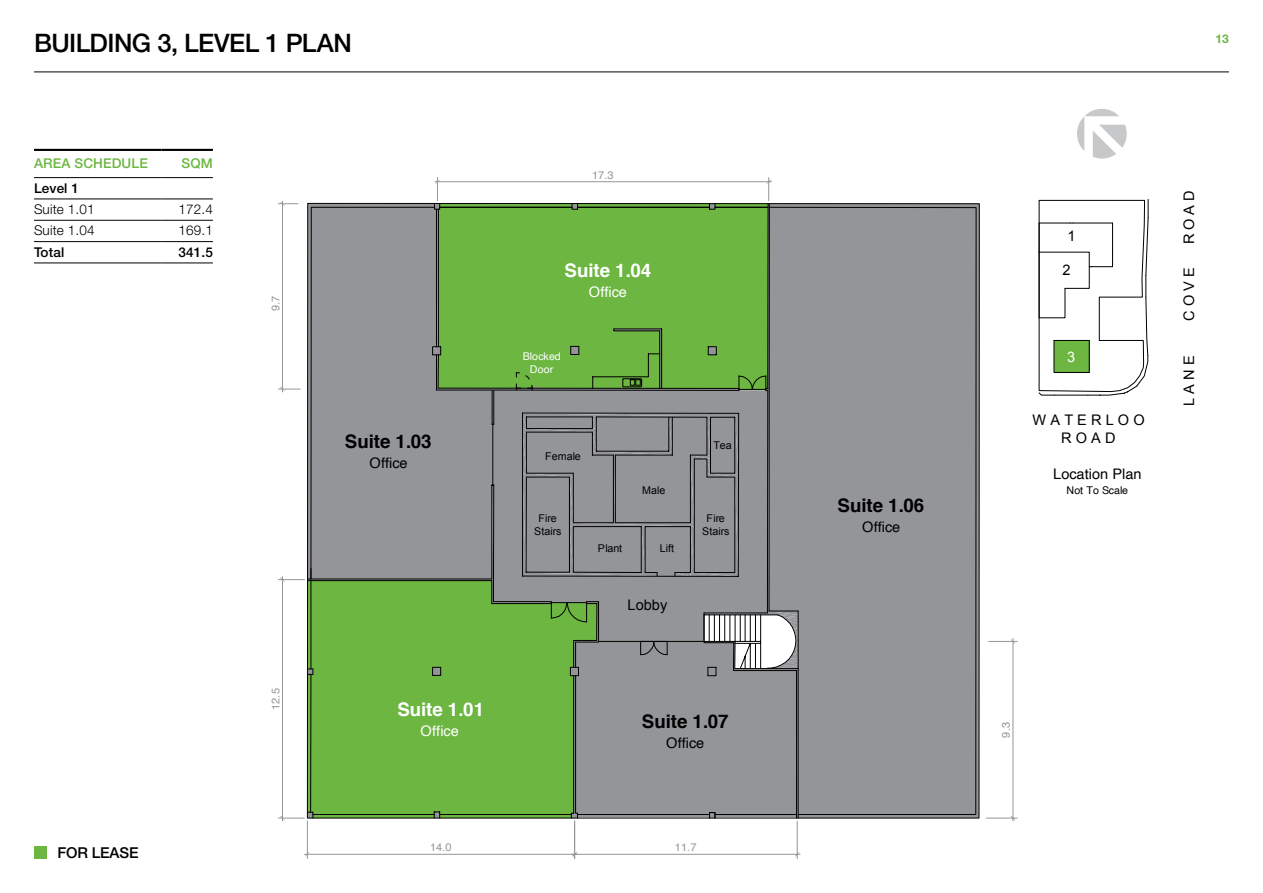
<style>
.page{position:relative;width:1263px;height:893px;background:#fff}
.page>*{position:absolute;margin:0;border:0;box-sizing:border-box;transform-origin:0 0}
.t1{font:500 25.5px "Helvetica Neue LT Std";letter-spacing:-.02em;color:#000}
.t2{font:700 18.75px "Helvetica";letter-spacing:-.005em;color:#000}
.t3{font:700 18.75px "Helvetica";letter-spacing:-.005em;color:#fff}
.t4{font:500 15px "Helvetica Neue LT Std";letter-spacing:-.01em;color:#000}
.t5{font:14.55px/17.4px "Arial";letter-spacing:.28em;color:#000;text-align:center}
.t6{font:14.55px "Helvetica";color:#000}
.t7{font:14.55px "Helvetica";color:#fff}
.t8{font:14.55px "Arial";color:#fff}
.t9{font:300 13.5px "Helvetica Neue LT Std";letter-spacing:.01em;color:#000}
.t10{font:500 13.5px "Helvetica Neue LT Std";letter-spacing:.01em;color:#000}
.t11{font:500 13.5px "Helvetica Neue LT Std";letter-spacing:.01em;color:#6cb641}
.t12{font:700 12px "Helvetica Neue LT Std";color:#6cb641}
.t13{font:10.95px "Helvetica";letter-spacing:.005em;color:#939598}
.t14{font:10.65px/12.9px "Arial";letter-spacing:-.01em;color:#000;text-align:center}
.t15{font:10.65px/12.9px "Helvetica";color:#fff;text-align:center}
.t16{font:10.65px "Helvetica";letter-spacing:-.01em;color:#000}
</style>
<div class="page">
<hr style="left:34px;top:72px;width:1195px;height:1px;background:#000">
<hr style="left:34px;top:149px;width:128px;height:2px;background:#000">
<hr style="left:162px;top:149px;width:51px;height:2px;background:#000">
<hr style="left:34px;top:177px;width:128px;height:1px;background:#000">
<hr style="left:162px;top:177px;width:51px;height:1px;background:#000">
<hr style="left:34px;top:199px;width:128px;height:1px;background:#000">
<hr style="left:162px;top:199px;width:51px;height:1px;background:#000">
<hr style="left:34px;top:220px;width:128px;height:1px;background:#000">
<hr style="left:162px;top:220px;width:51px;height:1px;background:#000">
<hr style="left:34px;top:241px;width:128px;height:1px;background:#000">
<hr style="left:162px;top:241px;width:51px;height:1px;background:#000">
<hr style="left:34px;top:263px;width:128px;height:1px;background:#000">
<hr style="left:162px;top:263px;width:51px;height:1px;background:#000">
<div style="left:34px;top:846px;width:13px;height:13px;background:#6cb641"></div>
<div style="left:798px;top:206px;width:179px;height:609px;background:#939598"></div>
<hr style="left:797px;top:821px;width:1px;height:37px;background:#939598">
<hr style="left:572px;top:854px;width:228px;height:1px;background:#939598">
<hr style="left:282px;top:577px;width:1px;height:244px;background:#939598">
<hr style="left:307px;top:821px;width:1px;height:37px;background:#939598">
<hr style="left:574px;top:821px;width:1px;height:37px;background:#939598">
<hr style="left:304px;top:854px;width:273px;height:1px;background:#939598">
<svg style="left:278px;top:178px;width:520px;height:642px;background:#8aa67d"></svg>
<hr style="left:986px;top:818px;width:31px;height:1px;background:#939598">
<hr style="left:1012px;top:638px;width:1px;height:183px;background:#939598">
<svg style="left:989px;top:639px;width:28px;height:5px"></svg>
<svg style="left:1038px;top:199px;width:111px;height:197px"></svg>
<svg style="left:1077px;top:109px;width:50px;height:50px"></svg>
<h1 class="t1" style="left:34px;top:28px;width:319px">BUILDING 3, LEVEL 1 PLAN</h1>
<p class="t11" style="left:34px;top:155px;width:115px">AREA SCHEDULE</p>
<p class="t11" style="left:182px;top:155px;width:33px">SQM</p>
<p class="t10" style="left:34px;top:180px;width:47px">Level 1</p>
<p class="t9" style="left:34px;top:201px;width:62px">Suite 1.01</p>
<p class="t9" style="left:179px;top:201px;width:36px">172.4</p>
<p class="t9" style="left:34px;top:222px;width:62px">Suite 1.04</p>
<p class="t9" style="left:179px;top:222px;width:36px">169.1</p>
<p class="t10" style="left:34px;top:244px;width:32px">Total</p>
<p class="t10" style="left:179px;top:244px;width:36px">341.5</p>
<p class="t13" style="left:267px;top:311px;width:17px;rotate:-90deg">9.7</p>
<h2 class="t2" style="left:345px;top:426px;width:88px">Suite 1.03</h2>
<h3 class="t6" style="left:369px;top:451px;width:40px">Office</h3>
<p class="t13" style="left:267px;top:710px;width:23px;rotate:-90deg">12.5</p>
<h2 class="t3" style="left:397px;top:695px;width:88px">Suite 1.01</h2>
<h3 class="t7" style="left:421px;top:720px;width:40px">Office</h3>
<p class="t13" style="left:592px;top:167px;width:23px">17.3</p>
<h2 class="t3" style="left:565px;top:255px;width:88px">Suite 1.04</h2>
<h3 class="t7" style="left:589px;top:281px;width:40px">Office</h3>
<p class="t15" style="left:523px;top:350px;width:39px">Blocked<br>Door</p>
<p class="t14" style="left:545px;top:450px;width:37px">Female</p>
<p class="t14" style="left:534px;top:512px;width:29px">Fire<br>Stairs</p>
<p class="t14" style="left:598px;top:542px;width:26px">Plant</p>
<p class="t14" style="left:642px;top:484px;width:25px">Male</p>
<p class="t14" style="left:660px;top:542px;width:16px">Lift</p>
<h3 class="t5" style="left:627px;top:596px;width:41px">Lobby</h3>
<p class="t14" style="left:713px;top:439px;width:20px">Tea</p>
<p class="t14" style="left:702px;top:512px;width:29px">Fire<br>Stairs</p>
<h2 class="t2" style="left:642px;top:706px;width:88px">Suite 1.07</h2>
<h3 class="t6" style="left:666px;top:732px;width:40px">Office</h3>
<p class="t13" style="left:430px;top:839px;width:23px">14.0</p>
<h3 class="t4" style="left:57px;top:844px;width:83px">FOR LEASE</h3>
<p class="t13" style="left:675px;top:839px;width:23px">11.7</p>
<h2 class="t2" style="left:838px;top:490px;width:88px">Suite 1.06</h2>
<h3 class="t6" style="left:862px;top:515px;width:40px">Office</h3>
<p class="t12" style="left:1215px;top:31px;width:15px">13</p>
<h3 class="t5" style="left:1067px;top:227px;width:10px">1</h3>
<h3 class="t5" style="left:1062px;top:262px;width:10px">2</h3>
<h3 class="t8" style="left:1067px;top:347px;width:10px">3</h3>
<h3 class="t5" style="left:1033px;top:412px;width:114px">WATERLOO<br>ROAD</h3>
<h3 class="t6" style="left:1053px;top:463px;width:90px">Location Plan</h3>
<p class="t16" style="left:1066px;top:482px;width:63px">Not To Scale</p>
<h3 class="t5" style="left:1180px;top:244px;width:55px;rotate:-90deg">ROAD</h3>
<h3 class="t5" style="left:1180px;top:321px;width:55px;rotate:-90deg">COVE</h3>
<h3 class="t5" style="left:1180px;top:406px;width:53px;rotate:-90deg">LANE</h3>
<p class="t13" style="left:997px;top:737px;width:17px;rotate:-90deg">9.3</p>
</div>
